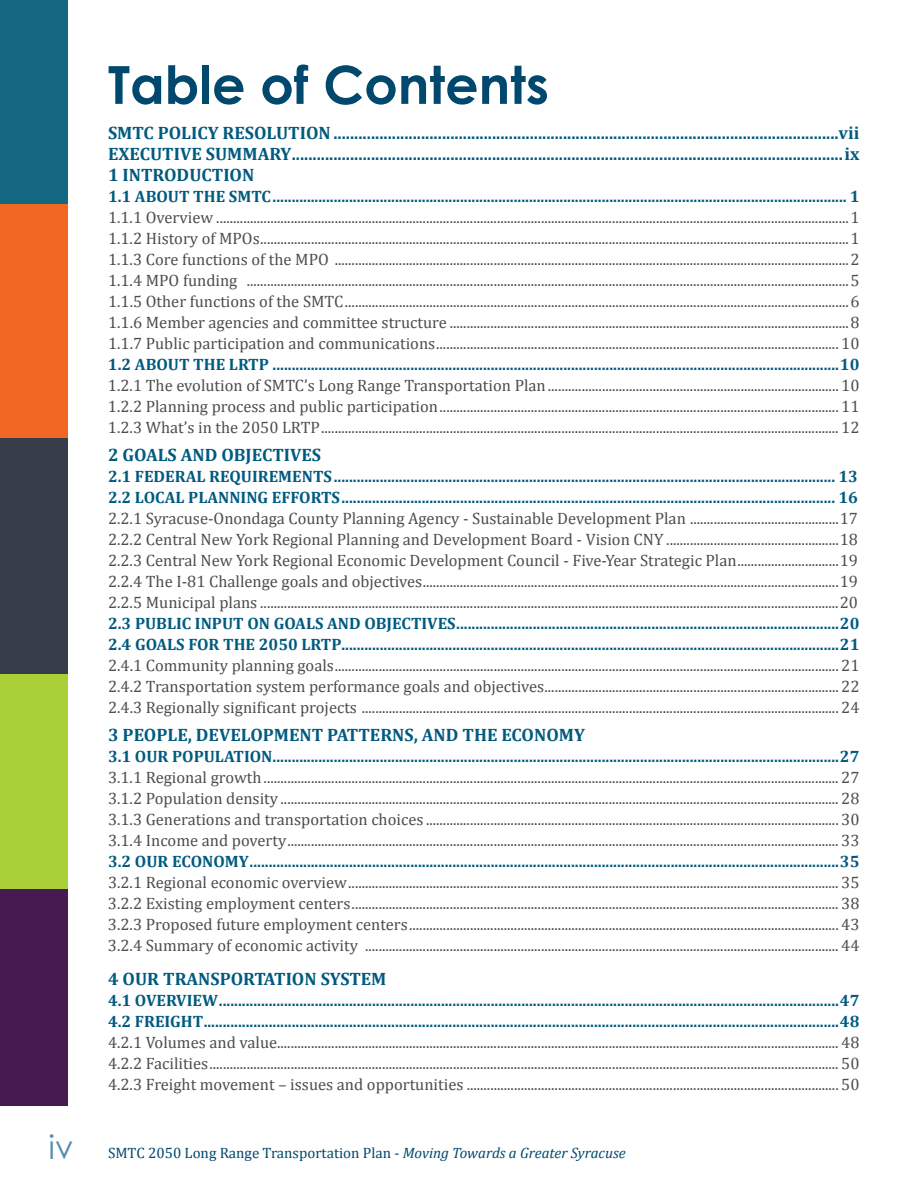
<style>
.page{position:relative;width:918px;height:1188px;background:#fff}
.page>*{position:absolute;margin:0;border:0;box-sizing:border-box;transform-origin:0 0}
.t1{font:700 52.5px "Century Gothic";color:#00486d}
.t2{font:700 18px/21px "Cambria";color:#005a7f;text-align:justify}
.t3{font:16.5px/21px "Cambria";color:#4d4d4f;text-align:justify}
.t4{font:700 16.5px/21px "Cambria";color:#005a7f;text-align:right}
.t5{font:15px "Cambria";color:#00486d}
.s1{font-family:"Century Gothic";font-size:33px;color:#568eae}
.s2{font-style:italic}
</style>
<div class="page">
<div style="left:0;top:762px;width:67px;height:344px;background:#471b50"></div>
<div style="left:0;top:546px;width:67px;height:343px;background:#a9cf39"></div>
<div style="left:0;top:330px;width:67px;height:344px;background:#383e49"></div>
<div style="left:0;top:94px;width:67px;height:344px;background:#f26723"></div>
<div style="left:0;top:0;width:67px;height:203px;background:#146780"></div>
<h1 class="t1" style="left:108px;top:45px;width:442px">Table of Contents</h1>
<p class="t2" style="left:108px;top:122px;width:753px">SMTC POLICY RESOLUTION.........................................................................................................................VII EXECUTIVE SUMMARY....................................................................................................................................IX 1 INTRO</p>
<p class="t2" style="left:177px;top:164px;width:25px">DUCTION</p>
<p class="t4" style="left:108px;top:186px;width:61px">1.1 ABOUT</p>
<p class="t4" style="left:193px;top:186px;width:668px">THE SMTC...................................................................................................................................................... 1</p>
<p class="t3" style="left:108px;top:207px;width:753px">1.1.1 Overview ...........................................................................................................................................................................................1<br>1.1.2 History of MPOs..............................................................................................................................................................................1<br>1.1.3 Core functions of the MPO ........................................................................................................................................................2<br>1.1.4 MPO funding ..................................................................................................................................................................................5<br>1.1.5 Other functions of the SMTC.....................................................................................................................................................6<br>1.1.6 Member agencies and committee structure ......................................................................................................................8<br>1.1.7 Public participation and communications....................................................................................................................... 10</p>
<p class="t4" style="left:108px;top:354px;width:61px">1.2 ABOUT</p>
<p class="t4" style="left:193px;top:354px;width:668px">THE LRTP ....................................................................................................................................................10</p>
<p class="t3" style="left:108px;top:375px;width:753px">1.2.1 The evolution of SMTC’s Long Range Transportation Plan...................................................................................... 10<br>1.2.2 Planning process and public participation...................................................................................................................... 11<br>1.2.3 What’s in the 2050 LRTP......................................................................................................................................................... 12</p>
<p class="t2" style="left:108px;top:444px;width:38px">2 GOALS</p>
<p class="t2" style="left:181px;top:444px;width:82px">AND OBJECTIVES</p>
<p class="t4" style="left:108px;top:465px;width:69px">2.1 FEDERAL</p>
<p class="t4" style="left:209px;top:465px;width:43px">REQUIREMENTS</p>
<p class="t4" style="left:334px;top:465px;width:526px">................................................................................................................................... 13</p>
<p class="t4" style="left:108px;top:486px;width:47px">2.2 LOCAL</p>
<p class="t4" style="left:188px;top:486px;width:11px">PLANNIN</p>
<p class="t4" style="left:258px;top:486px;width:25px">G EFFORTS</p>
<p class="t4" style="left:341px;top:486px;width:518px">................................................................................................................................. 16</p>
<p class="t3" style="left:108px;top:508px;width:752px">2.2.1 Syracuse-Onondaga County Planning Agency - Sustainable Development Plan ............................................17<br>2.2.2 Central New York Regional Planning and Development Board - Vision CNY ...................................................18<br>2.2.3 Central New York Regional Economic Development Council - Five-Year Strategic Plan..............................19<br>2.2.4 The I-81 Challenge goals and objectives...........................................................................................................................19<br>2.2.5 Municipal plans ...........................................................................................................................................................................20</p>
<p class="t4" style="left:108px;top:612px;width:98px">2.3 PUBLIC INPUT</p>
<p class="t4" style="left:247px;top:612px;width:48px">ON GOALS</p>
<p class="t4" style="left:327px;top:612px;width:75px">AND OBJECTIVES</p>
<p class="t4" style="left:456px;top:612px;width:405px">....................................................................................................20</p>
<p class="t4" style="left:108px;top:633px;width:38px">2.4 GOALS</p>
<p class="t4" style="left:188px;top:633px;width:12px">FOR</p>
<p class="t4" style="left:223px;top:633px;width:638px">THE 2050 LRTP..................................................................................................................................21</p>
<p class="t3" style="left:108px;top:655px;width:753px">2.4.1 Community planning goals..................................................................................................................................................... 21<br>2.4.2 Transportation system performance goals and objectives....................................................................................... 22<br>2.4.3 Regionally significant projects ............................................................................................................................................. 24</p>
<p class="t2" style="left:108px;top:724px;width:27px">3 PEOPLE</p>
<p class="t2" style="left:188px;top:724px;width:34px">, DEVELOPMENT</p>
<p class="t2" style="left:327px;top:724px;width:12px">PATTERNS</p>
<p class="t2" style="left:414px;top:724px;width:101px">, AND THE ECONOMY</p>
<p class="t4" style="left:108px;top:745px;width:86px">3.1 OUR POPULATION</p>
<p class="t4" style="left:273px;top:745px;width:588px">....................................................................................................................................................27</p>
<p class="t3" style="left:108px;top:767px;width:753px">3.1.1 Regional growth.......................................................................................................................................................................... 27<br>3.1.2 Population density ..................................................................................................................................................................... 28<br>3.1.3 Generations and transportation choices .......................................................................................................................... 30<br>3.1.4 Income and poverty................................................................................................................................................................... 33</p>
<p class="t4" style="left:108px;top:850px;width:86px">3.2 OUR ECONOMY</p>
<p class="t4" style="left:250px;top:850px;width:611px">..........................................................................................................................................................35</p>
<p class="t3" style="left:108px;top:872px;width:753px">3.2.1 Regional economic overview................................................................................................................................................. 35<br>3.2.2 Existing employment centers................................................................................................................................................ 38<br>3.2.3 Proposed future employment centers............................................................................................................................... 43<br>3.2.4 Summary of economic activity ............................................................................................................................................ 44</p>
<p class="t2" style="left:108px;top:967px;width:28px">4 OUR</p>
<p class="t2" style="left:163px;top:967px;width:12px">TRANSPORTATION</p>
<p class="t2" style="left:321px;top:967px;width:12px">SYSTEM</p>
<p class="t4" style="left:108px;top:989px;width:49px">4.1 OVERVIE</p>
<p class="t4" style="left:108px;top:989px;width:753px">W..................................................................................................................................................................47<br>4.2 FREIGHT......................................................................................................................................................................48</p>
<p class="t3" style="left:108px;top:1031px;width:753px">4.2.1 Volumes and value...................................................................................................................................................................... 48<br>4.2.2 Facilities.......................................................................................................................................................................................... 50<br>4.2.3 Freight movement – issues and opportunities .............................................................................................................. 50</p>
<p class="t5" style="left:49px;top:1144px;width:579px"><span class="s1">iv</span> SMTC 2050 Long Range Transportation Plan - <span class="s2">Moving Towards a Greater Syracuse</span></p>
</div>
